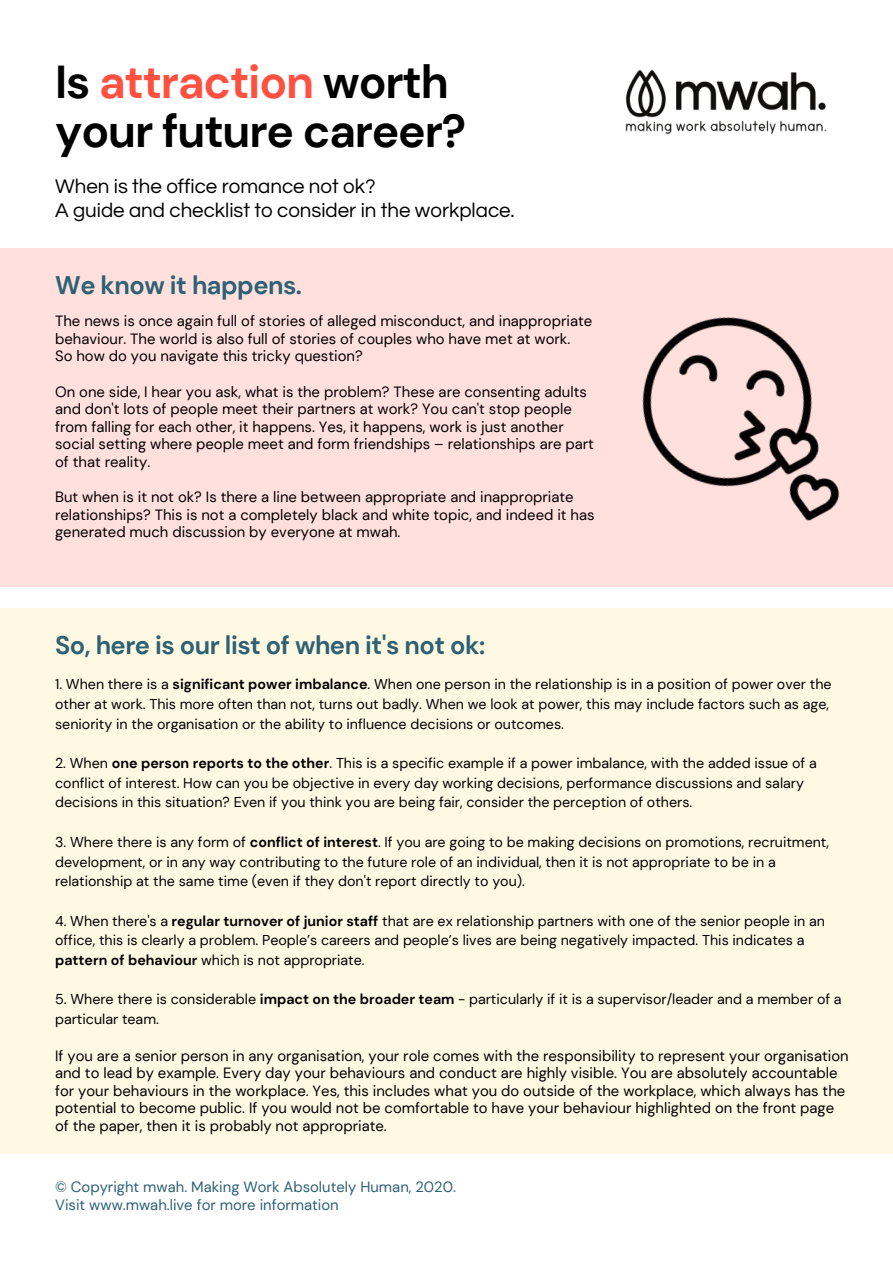
<style>
.page{position:relative;width:893px;height:1263px;background:#fff}
.page>*{position:absolute;margin:0;border:0;box-sizing:border-box;transform-origin:0 0}
.t1{font:700 46.05px/49px "DM Sans";letter-spacing:-.025em;color:#000}
.t2{font:700 25.5px "DM Sans";letter-spacing:-.02em;color:#2e6173}
.t3{font:20.48px/24.4px "Questrial";color:#000}
.t4{font:14.85px/17.6px "DM Sans";color:#000}
.t5{font:14.85px/17.6px "DM Sans";color:#2e6173}
.t6{font:14.25px/19.7px "DM Sans";color:#000}
.s1{color:#ff5040}
.s2{font-weight:700}
</style>
<div class="page">
<div style="left:0;top:608px;width:893px;height:546px;background:#fff9e4"></div>
<div style="left:0;top:249px;width:893px;height:338px;background:#ffe0dd"></div>
<img style="left:625px;top:69px;width:202px;height:66px">
<img style="left:642px;top:317px;width:198px;height:204px">
<h1 class="t1" style="left:55px;top:58px;width:412px">Is <span class="s1">attraction</span> worth your future career?</h1>
<h3 class="t3" style="left:55px;top:175px;width:461px">When is the office romance not ok?<br>A guide and checklist to consider in the workplace.</h3>
<h2 class="t2" style="left:55px;top:269px;width:248px">We know it happens.</h2>
<p class="t4" style="left:55px;top:312px;width:539px">The news is once again full of stories of alleged misconduct, and inappropriate behaviour. The world is also full of stories of couples who have met at work.<br>So how do you navigate this tricky question?</p>
<p class="t4" style="left:55px;top:383px;width:540px">On one side, I hear you ask, what is the problem? These are consenting adults and don't lots of people meet their partners at work? You can't stop people from falling for each other, it happens. Yes, it happens, work is just another social setting where people meet and form friendships – relationships are part of that reality.</p>
<p class="t4" style="left:55px;top:488px;width:541px">But when is it not ok? Is there a line between appropriate and inappropriate relationships? This is not a completely black and white topic, and indeed it has generated much discussion by everyone at mwah.</p>
<h2 class="t2" style="left:55px;top:628px;width:431px">So, here is our list of when it's not ok:</h2>
<p class="t6" style="left:55px;top:674px;width:778px">1. When there is a <span class="s2">significant power imbalance</span>. When one person in the relationship is in a position of power over the other at work. This more often than not, turns out badly. When we look at power, this may include factors such as age, seniority in the organisation or the ability to influence decisions or outcomes.</p>
<p class="t6" style="left:55px;top:753px;width:763px">2. When <span class="s2">one person reports to the other</span>. This is a specific example if a power imbalance, with the added issue of a conflict of interest. How can you be objective in every day working decisions, performance discussions and salary decisions in this situation? Even if you think you are being fair, consider the perception of others.</p>
<p class="t6" style="left:55px;top:832px;width:775px">3. Where there is any form of <span class="s2">conflict of interest</span>. If you are going to be making decisions on promotions, recruitment, development, or in any way contributing to the future role of an individual, then it is not appropriate to be in a relationship at the same time (even if they don't report directly to you).</p>
<p class="t6" style="left:55px;top:911px;width:771px">4. When there's a <span class="s2">regular turnover of junior staff</span> that are ex relationship partners with one of the senior people in an office, this is clearly a problem. People’s careers and people’s lives are being negatively impacted. This indicates a <span class="s2">pattern of behaviour</span> which is not appropriate.</p>
<p class="t6" style="left:55px;top:990px;width:788px">5. Where there is considerable <span class="s2">impact on the broader team</span> - particularly if it is a supervisor/leader and a member of a particular team.</p>
<p class="t4" style="left:55px;top:1047px;width:795px">If you are a senior person in any organisation, your role comes with the responsibility to represent your organisation and to lead by example. Every day your behaviours and conduct are highly visible. You are absolutely accountable for your behaviours in the workplace. Yes, this includes what you do outside of the workplace, which always has the potential to become public. If you would not be comfortable to have your behaviour highlighted on the front page of the paper, then it is probably not appropriate.</p>
<p class="t5" style="left:55px;top:1178px;width:402px">© Copyright mwah. Making Work Absolutely Human, 2020.<br>Visit www.mwah.live for more information</p>
</div>
